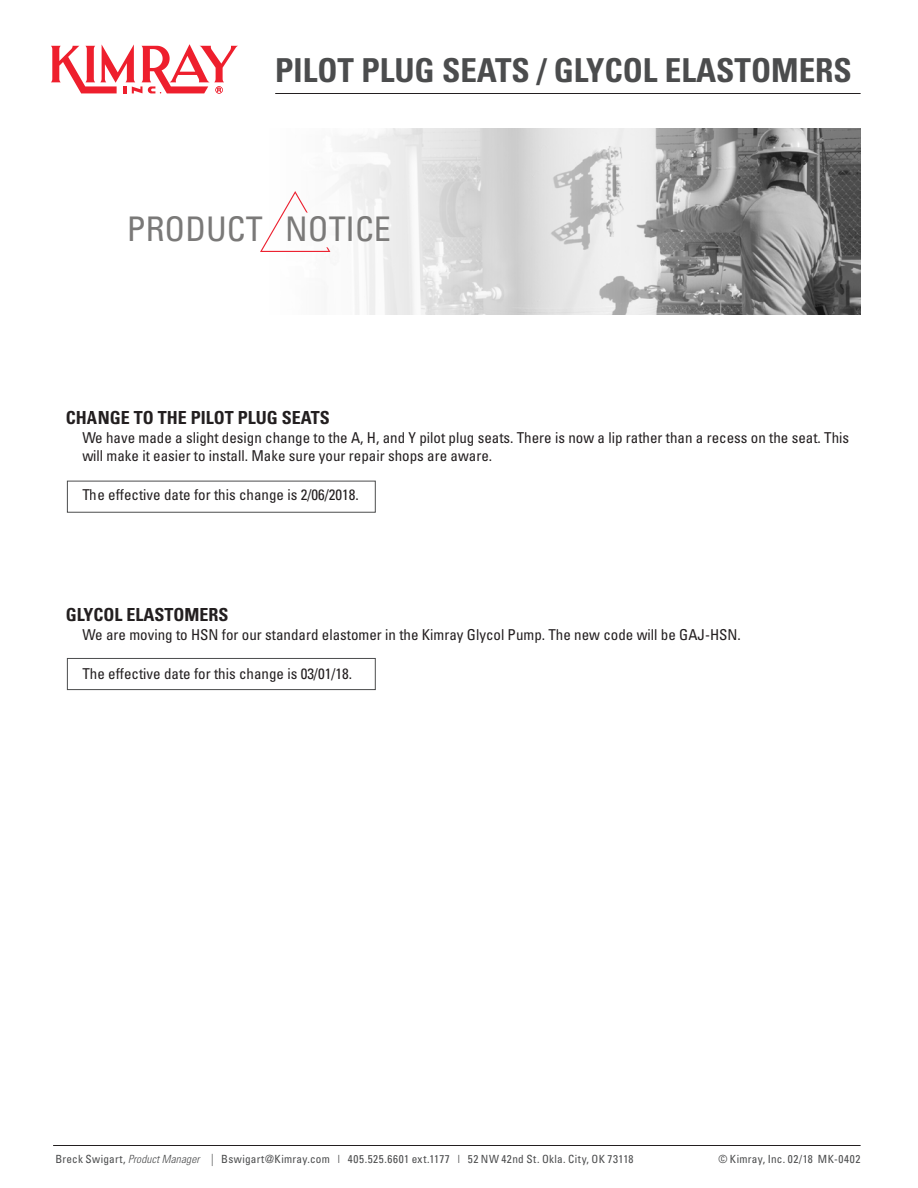
<style>
.page{position:relative;width:918px;height:1188px;background:#fff}
.page>*{position:absolute;margin:0;border:0;box-sizing:border-box;transform-origin:0 0}
.t1{font:condensed 33.9px "Univers";color:#7a7978}
.t2{font:700 condensed 33px "Univers";color:#4b4c4d}
.t3{font:700 condensed 18px "Univers";color:#231f20}
.t4{font:condensed 15px/18px "Univers";color:#231f20}
.t5{font:condensed 11.25px "Univers";letter-spacing:.03em;color:#4b4c4d}
.s1{font-family:"Univers LT Std";font-weight:300;font-style:italic}
</style>
<div class="page">
<hr style="left:275px;top:93px;width:586px;height:1px;background:#231f20">
<svg style="left:51px;top:44px;width:187px;height:50px"></svg>
<img style="left:759px;top:128px;width:101px;height:186px">
<svg style="left:330px;top:128px;width:429px;height:187px"></svg>
<svg style="left:260px;top:191px;width:70px;height:61px"></svg>
<hr style="left:53px;top:1145px;width:808px;height:1px;background:#231f20">
<div style="left:67px;top:658px;width:308px;height:32px;border:1px solid #4b4c4d"></div>
<h2 class="t2" style="left:275px;top:50px;width:578px">PILOT PLUG SEATS / GLYCOL ELASTOMERS</h2>
<h1 class="t1" style="left:127px;top:208px;width:266px">PRODUCT NOTICE</h1>
<p class="t3" style="left:66px;top:406px;width:265px">CHANGE TO THE PILOT PLUG SEATS</p>
<p class="t4" style="left:82px;top:429px;width:768px">We have made a slight design change to the A, H, and Y pilot plug seats. There is now a lip rather than a recess on the seat. This will make it easier to install. Make sure your repair shops are aware.</p>
<p class="t4" style="left:82px;top:486px;width:278px">The effective date for this change is 2/06/2018.</p>
<p class="t3" style="left:66px;top:603px;width:164px">GLYCOL ELASTOMERS</p>
<p class="t4" style="left:82px;top:625px;width:660px">We are moving to HSN for our standard elastomer in the Kimray Glycol Pump. The new code will be GAJ-HSN.</p>
<p class="t4" style="left:82px;top:664px;width:271px">The effective date for this change is 03/01/18.</p>
<p class="t5" style="left:55px;top:1152px;width:580px">Breck Swigart, <span class="s1">Product Manager |</span> Bswigart@Kimray.com | 405.525.6601 ext.1177 | 52 NW 42nd St. Okla. City, OK 73118</p>
<p class="t5" style="left:718px;top:1152px;width:144px">© Kimray, Inc. 02/18 MK-0402</p>
</div>
